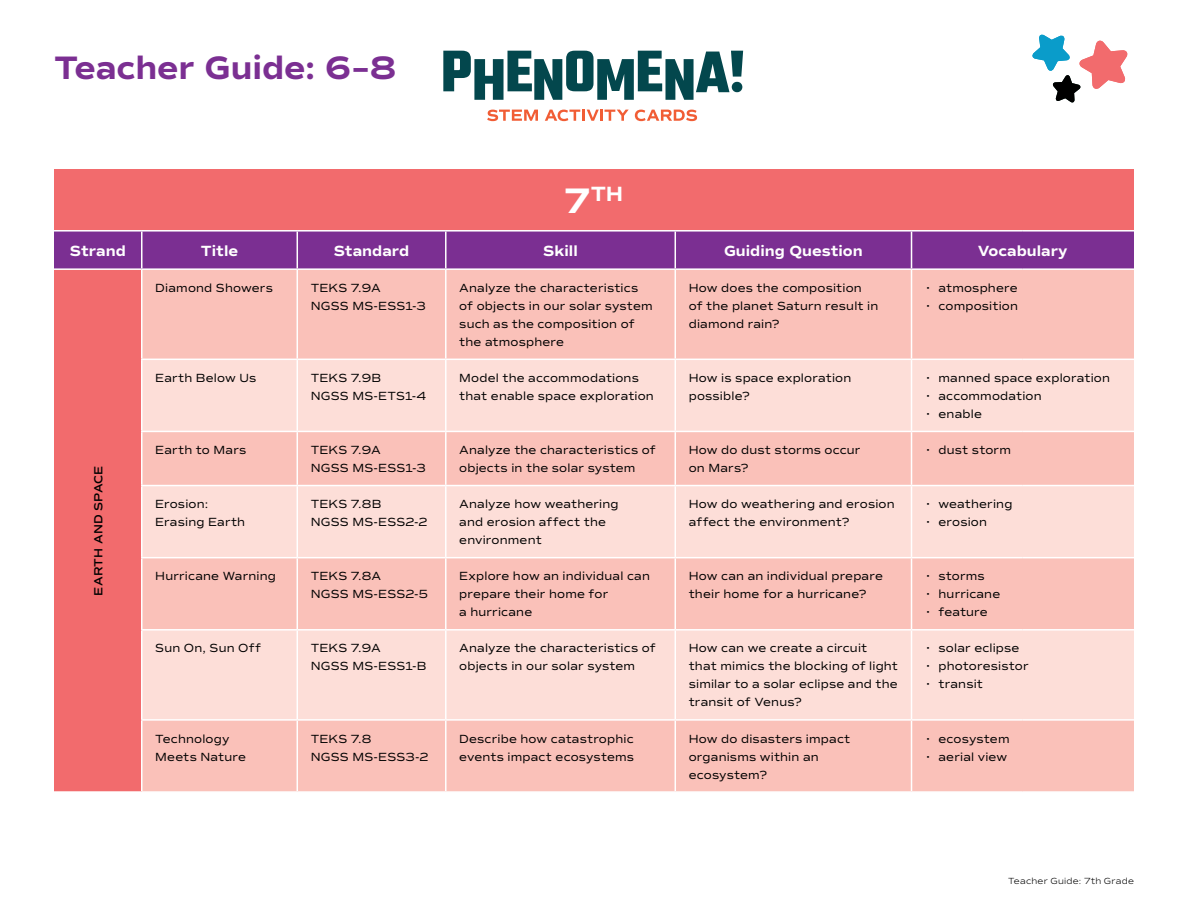
<style>
.page{position:relative;width:1188px;height:918px;background:#fff}
.page>*{position:absolute;margin:0;border:0;box-sizing:border-box;transform-origin:0 0}
.t1{font:700 33px "Commuters Sans";letter-spacing:-.005em;color:#7b2f92}
.t2{font:700 21px "Commuters Sans";color:#fff}
.t3{font:700 15px "Commuters Sans";color:#fff}
.t4{font:12px/18px "Commuters Sans";letter-spacing:.015em;color:#000}
.t5{font:600 12px "Commuters Sans";letter-spacing:.01em;color:#000}
.t6{font:300 9px "Commuters Sans";letter-spacing:.025em;color:#000}
.s1{font-size:36px}
</style>
<div class="page">
<svg style="left:487px;top:110px;width:51px;height:11px"></svg>
<svg style="left:545px;top:110px;width:84px;height:11px"></svg>
<svg style="left:635px;top:110px;width:62px;height:11px"></svg>
<svg style="left:443px;top:51px;width:300px;height:49px"></svg>
<div style="left:54px;top:169px;width:1080px;height:61px;background:#f26b6d"></div>
<div style="left:54px;top:232px;width:1080px;height:36px;background:#7b2f92"></div>
<div style="left:54px;top:269px;width:88px;height:523px;background:#f26b6d"></div>
<div style="left:142px;top:270px;width:992px;height:521px;background:#fac1b9"></div>
<svg style="left:142px;top:360px;width:992px;height:359px;background:#fbd4cd"></svg>
<hr style="left:297px;top:557px;width:149px;height:1px;background:#fff">
<hr style="left:446px;top:557px;width:229px;height:1px;background:#fff">
<hr style="left:675px;top:557px;width:237px;height:1px;background:#fff">
<hr style="left:912px;top:557px;width:111px;height:1px;background:#fff">
<hr style="left:1023px;top:557px;width:111px;height:1px;background:#fff">
<hr style="left:912px;top:629px;width:111px;height:2px;background:#fff">
<hr style="left:911px;top:631px;width:1px;height:88px;background:#fff">
<hr style="left:1023px;top:629px;width:111px;height:2px;background:#fff">
<hr style="left:911px;top:432px;width:1px;height:53px;background:#fff">
<hr style="left:141px;top:485px;width:156px;height:1px;background:#fff">
<hr style="left:297px;top:485px;width:149px;height:1px;background:#fff">
<hr style="left:446px;top:485px;width:229px;height:1px;background:#fff">
<hr style="left:675px;top:485px;width:237px;height:1px;background:#fff">
<hr style="left:141px;top:629px;width:156px;height:2px;background:#fff">
<hr style="left:297px;top:629px;width:149px;height:2px;background:#fff">
<hr style="left:446px;top:629px;width:229px;height:2px;background:#fff">
<hr style="left:675px;top:629px;width:237px;height:2px;background:#fff">
<hr style="left:912px;top:485px;width:111px;height:1px;background:#fff">
<hr style="left:911px;top:486px;width:1px;height:71px;background:#fff">
<hr style="left:1023px;top:485px;width:111px;height:1px;background:#fff">
<hr style="left:911px;top:721px;width:1px;height:70px;background:#fff">
<hr style="left:911px;top:360px;width:1px;height:71px;background:#fff">
<hr style="left:141px;top:232px;width:1px;height:36px;background:#fff">
<hr style="left:297px;top:232px;width:1px;height:36px;background:#fff">
<hr style="left:297px;top:270px;width:1px;height:89px;background:#fff">
<hr style="left:911px;top:270px;width:1px;height:89px;background:#fff">
<hr style="left:297px;top:360px;width:1px;height:71px;background:#fff">
<hr style="left:912px;top:359px;width:111px;height:1px;background:#fff">
<hr style="left:1023px;top:359px;width:111px;height:1px;background:#fff">
<hr style="left:297px;top:432px;width:1px;height:53px;background:#fff">
<hr style="left:912px;top:431px;width:111px;height:1px;background:#fff">
<hr style="left:1023px;top:431px;width:111px;height:1px;background:#fff">
<hr style="left:297px;top:486px;width:1px;height:71px;background:#fff">
<hr style="left:297px;top:558px;width:1px;height:71px;background:#fff">
<hr style="left:297px;top:631px;width:1px;height:88px;background:#fff">
<hr style="left:297px;top:721px;width:1px;height:70px;background:#fff">
<hr style="left:912px;top:719px;width:111px;height:2px;background:#fff">
<hr style="left:1023px;top:719px;width:111px;height:2px;background:#fff">
<hr style="left:445px;top:232px;width:2px;height:36px;background:#fff">
<hr style="left:445px;top:270px;width:2px;height:89px;background:#fff">
<hr style="left:445px;top:360px;width:2px;height:71px;background:#fff">
<hr style="left:445px;top:432px;width:2px;height:53px;background:#fff">
<hr style="left:445px;top:486px;width:2px;height:71px;background:#fff">
<hr style="left:445px;top:558px;width:2px;height:71px;background:#fff">
<hr style="left:445px;top:631px;width:2px;height:88px;background:#fff">
<hr style="left:445px;top:721px;width:2px;height:70px;background:#fff">
<hr style="left:675px;top:232px;width:1px;height:36px;background:#fff">
<hr style="left:675px;top:270px;width:1px;height:89px;background:#fff">
<hr style="left:675px;top:360px;width:1px;height:71px;background:#fff">
<hr style="left:675px;top:432px;width:1px;height:53px;background:#fff">
<hr style="left:675px;top:486px;width:1px;height:71px;background:#fff">
<hr style="left:675px;top:558px;width:1px;height:71px;background:#fff">
<hr style="left:675px;top:631px;width:1px;height:88px;background:#fff">
<hr style="left:675px;top:721px;width:1px;height:70px;background:#fff">
<hr style="left:911px;top:232px;width:1px;height:36px;background:#fff">
<hr style="left:911px;top:558px;width:1px;height:71px;background:#fff">
<hr style="left:54px;top:268px;width:88px;height:2px;background:#fff">
<hr style="left:141px;top:270px;width:1px;height:89px;background:#fff">
<hr style="left:141px;top:360px;width:1px;height:71px;background:#fff">
<hr style="left:141px;top:432px;width:1px;height:53px;background:#fff">
<hr style="left:141px;top:486px;width:1px;height:71px;background:#fff">
<hr style="left:141px;top:558px;width:1px;height:71px;background:#fff">
<hr style="left:141px;top:631px;width:1px;height:88px;background:#fff">
<hr style="left:141px;top:721px;width:1px;height:70px;background:#fff">
<hr style="left:54px;top:791px;width:88px;height:2px;background:#fff">
<hr style="left:141px;top:557px;width:156px;height:1px;background:#fff">
<hr style="left:141px;top:359px;width:156px;height:1px;background:#fff">
<hr style="left:297px;top:359px;width:149px;height:1px;background:#fff">
<hr style="left:446px;top:359px;width:229px;height:1px;background:#fff">
<hr style="left:675px;top:359px;width:237px;height:1px;background:#fff">
<hr style="left:141px;top:431px;width:156px;height:1px;background:#fff">
<hr style="left:297px;top:431px;width:149px;height:1px;background:#fff">
<hr style="left:446px;top:431px;width:229px;height:1px;background:#fff">
<hr style="left:675px;top:431px;width:237px;height:1px;background:#fff">
<hr style="left:141px;top:719px;width:156px;height:2px;background:#fff">
<hr style="left:297px;top:719px;width:149px;height:2px;background:#fff">
<hr style="left:446px;top:719px;width:229px;height:2px;background:#fff">
<hr style="left:675px;top:719px;width:237px;height:2px;background:#fff">
<svg style="left:1032px;top:34px;width:96px;height:69px"></svg>
<h1 class="t1" style="left:54px;top:48px;width:344px">Teacher Guide: 6–8</h1>
<h2 class="t2" style="left:565px;top:181px;width:60px"><span class="s1">7</span>TH</h2>
<p class="t3" style="left:70px;top:241px;width:57px">Strand</p>
<p class="t3" style="left:201px;top:241px;width:39px">Title</p>
<p class="t3" style="left:334px;top:241px;width:77px">Standard</p>
<p class="t3" style="left:543px;top:241px;width:36px">Skill</p>
<p class="t3" style="left:724px;top:241px;width:140px">Guiding Question</p>
<p class="t3" style="left:978px;top:241px;width:91px">Vocabulary</p>
<p class="t4" style="left:155px;top:279px;width:119px">Diamond Showers</p>
<p class="t4" style="left:311px;top:279px;width:116px">TEKS 7.9A<br>NGSS MS-ESS1-3</p>
<p class="t4" style="left:459px;top:279px;width:195px">Analyze the characteristics of objects in our solar system such as the composition of the atmosphere</p>
<p class="t4" style="left:689px;top:279px;width:191px">How does the composition of the planet Saturn result in diamond rain?</p>
<p class="t4" style="left:925px;top:279px;width:94px">• atmosphere</p>
<p class="t4" style="left:925px;top:297px;width:94px">• composition</p>
<p class="t5" style="left:91px;top:596px;width:132px;rotate:-90deg">EARTH AND SPACE</p>
<p class="t4" style="left:155px;top:369px;width:103px">Earth Below Us</p>
<p class="t4" style="left:311px;top:369px;width:117px">TEKS 7.9B<br>NGSS MS-ETS1-4</p>
<p class="t4" style="left:459px;top:369px;width:196px">Model the accommodations that enable space exploration</p>
<p class="t4" style="left:689px;top:369px;width:164px">How is space exploration possible?</p>
<p class="t4" style="left:925px;top:369px;width:186px">• manned space exploration</p>
<p class="t4" style="left:925px;top:387px;width:118px">• accommodation</p>
<p class="t4" style="left:925px;top:405px;width:58px">• enable</p>
<p class="t4" style="left:155px;top:441px;width:93px">Earth to Mars</p>
<p class="t4" style="left:311px;top:441px;width:116px">TEKS 7.9A<br>NGSS MS-ESS1-3</p>
<p class="t4" style="left:459px;top:441px;width:198px">Analyze the characteristics of objects in the solar system</p>
<p class="t4" style="left:689px;top:441px;width:173px">How do dust storms occur on Mars?</p>
<p class="t4" style="left:925px;top:441px;width:87px">• dust storm</p>
<p class="t4" style="left:155px;top:495px;width:91px">Erosion:<br>Erasing Earth</p>
<p class="t4" style="left:311px;top:495px;width:118px">TEKS 7.8B<br>NGSS MS-ESS2-2</p>
<p class="t4" style="left:459px;top:495px;width:161px">Analyze how weathering and erosion affect the environment</p>
<p class="t4" style="left:689px;top:495px;width:207px">How do weathering and erosion affect the environment?</p>
<p class="t4" style="left:925px;top:495px;width:89px">• weathering</p>
<p class="t4" style="left:925px;top:513px;width:63px">• erosion</p>
<p class="t4" style="left:155px;top:567px;width:122px">Hurricane Warning</p>
<p class="t4" style="left:311px;top:567px;width:119px">TEKS 7.8A<br>NGSS MS-ESS2-5</p>
<p class="t4" style="left:459px;top:567px;width:192px">Explore how an individual can prepare their home for<br>a hurricane</p>
<p class="t4" style="left:689px;top:567px;width:196px">How can an individual prepare their home for a hurricane?</p>
<p class="t4" style="left:925px;top:567px;width:61px">• storms</p>
<p class="t4" style="left:925px;top:585px;width:77px">• hurricane</p>
<p class="t4" style="left:925px;top:603px;width:64px">• feature</p>
<p class="t4" style="left:155px;top:639px;width:107px">Sun On, Sun Off</p>
<p class="t4" style="left:311px;top:639px;width:117px">TEKS 7.9A<br>NGSS MS-ESS1-B</p>
<p class="t4" style="left:459px;top:639px;width:198px">Analyze the characteristics of objects in our solar system</p>
<p class="t4" style="left:689px;top:639px;width:211px">How can we create a circuit that mimics the blocking of light similar to a solar eclipse and the transit of Venus?</p>
<p class="t4" style="left:925px;top:639px;width:96px">• solar eclipse</p>
<p class="t4" style="left:925px;top:657px;width:105px">• photoresistor</p>
<p class="t4" style="left:925px;top:675px;width:60px">• transit</p>
<p class="t4" style="left:155px;top:729px;width:92px">Technology<br>Meets Nature</p>
<p class="t4" style="left:311px;top:729px;width:119px">TEKS 7.8<br>NGSS MS-ESS3-2</p>
<p class="t4" style="left:459px;top:729px;width:176px">Describe how catastrophic events impact ecosystems</p>
<p class="t4" style="left:689px;top:729px;width:163px">How do disasters impact organisms within an ecosystem?</p>
<p class="t4" style="left:925px;top:729px;width:86px">• ecosystem</p>
<p class="t4" style="left:925px;top:747px;width:84px">• aerial view</p>
<p class="t6" style="left:1008px;top:876px;width:127px">Teacher Guide: 7th Grade</p>
</div>
